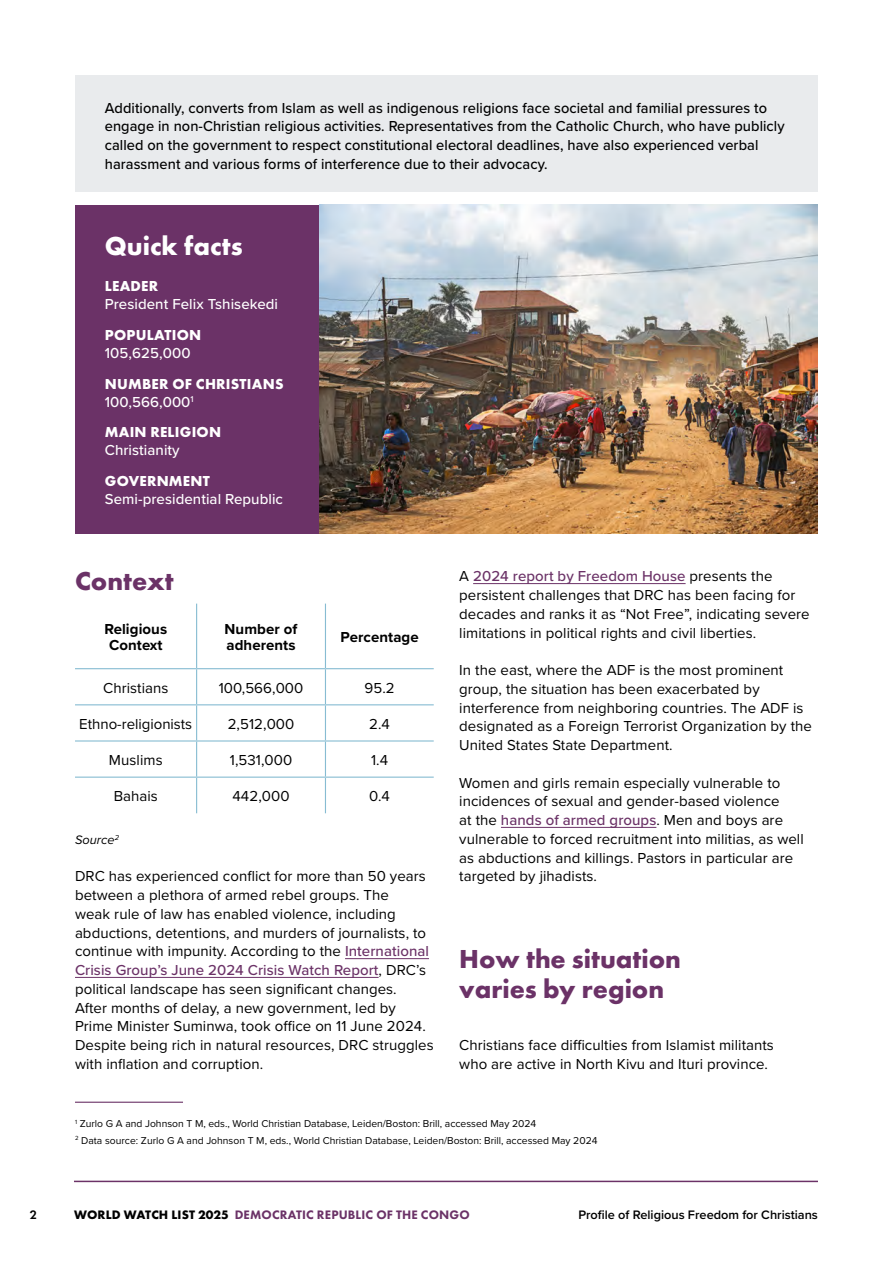
<style>
.page{position:relative;width:893px;height:1263px;background:#fff}
.page>*{position:absolute;margin:0;border:0;box-sizing:border-box;transform-origin:0 0}
.t1{font:700 27px/30px "Futura PT";color:#6b3267}
.t2{font:700 27px "Futura PT";color:#fff}
.t3{font:15px/18.8px "Proxima Nova";letter-spacing:.005em;color:#000}
.t4{font:500 15px/18.8px "Proxima Nova";letter-spacing:.005em;color:#000}
.t5{font:500 15px "Proxima Nova";letter-spacing:.005em;color:#fff}
.t6{font:700 15px "Futura PT";letter-spacing:.015em;color:#fff}
.t7{font:700 15px/16.5px "Proxima Nova";letter-spacing:.005em;color:#000;text-align:center}
.t8{font:800 12.75px "Futura PT";letter-spacing:.01em;color:#6b3267}
.t9{font:600 12.75px "Proxima Nova";color:#000}
.t10{font:italic 12.75px "Proxima Nova";letter-spacing:.005em;color:#000}
.t11{font:600 12.75px "Futura PT";color:#000}
.t12{font:10.35px/16.6px "Proxima Nova";color:#000}
.s1{font-weight:500;color:#6b3267}
.s2{font-weight:700;color:#000}
</style>
<div class="page">
<hr style="left:74px;top:1181px;width:744px;height:1px;background:#6b3267">
<div style="left:75px;top:75px;width:743px;height:117px;background:#e9ebed"></div>
<div style="left:75px;top:205px;width:359px;height:329px;background:#6b3267"></div>
<hr style="left:75px;top:1102px;width:108px;height:1px;background:#6b3267">
<hr style="left:345px;top:958px;width:84px;height:1px;background:#6b3267">
<hr style="left:75px;top:977px;width:304px;height:1px;background:#6b3267">
<hr style="left:473px;top:583px;width:213px;height:1px;background:#6b3267">
<hr style="left:501px;top:827px;width:155px;height:1px;background:#6b3267">
<img style="left:320px;top:205px;width:498px;height:329px">
<hr style="left:196px;top:604px;width:1px;height:64px;background:#87bcd2">
<hr style="left:325px;top:604px;width:1px;height:64px;background:#87bcd2">
<hr style="left:75px;top:668px;width:122px;height:1px;background:#87bcd2">
<hr style="left:197px;top:668px;width:128px;height:1px;background:#87bcd2">
<hr style="left:196px;top:669px;width:1px;height:35px;background:#87bcd2">
<hr style="left:325px;top:668px;width:109px;height:1px;background:#87bcd2">
<hr style="left:325px;top:669px;width:1px;height:35px;background:#87bcd2">
<hr style="left:75px;top:704px;width:122px;height:1px;background:#87bcd2">
<hr style="left:197px;top:704px;width:128px;height:1px;background:#87bcd2">
<hr style="left:196px;top:705px;width:1px;height:35px;background:#87bcd2">
<hr style="left:325px;top:704px;width:109px;height:1px;background:#87bcd2">
<hr style="left:325px;top:705px;width:1px;height:35px;background:#87bcd2">
<hr style="left:75px;top:740px;width:122px;height:1px;background:#87bcd2">
<hr style="left:197px;top:740px;width:128px;height:1px;background:#87bcd2">
<hr style="left:196px;top:741px;width:1px;height:35px;background:#87bcd2">
<hr style="left:325px;top:740px;width:109px;height:1px;background:#87bcd2">
<hr style="left:325px;top:741px;width:1px;height:35px;background:#87bcd2">
<hr style="left:75px;top:776px;width:122px;height:2px;background:#87bcd2">
<hr style="left:197px;top:776px;width:128px;height:2px;background:#87bcd2">
<hr style="left:196px;top:778px;width:1px;height:35px;background:#87bcd2">
<hr style="left:325px;top:776px;width:109px;height:2px;background:#87bcd2">
<hr style="left:325px;top:778px;width:1px;height:35px;background:#87bcd2">
<p class="t4" style="left:105px;top:98px;width:681px">Additionally, converts from Islam as well as indigenous religions face societal and familial pressures to engage in non-Christian religious activities. Representatives from the Catholic Church, who have publicly called on the government to respect constitutional electoral deadlines, have also experienced verbal harassment and various forms of interference due to their advocacy.</p>
<h1 class="t2" style="left:105px;top:229px;width:139px">Quick facts</h1>
<p class="t6" style="left:105px;top:276px;width:55px">LEADER</p>
<p class="t5" style="left:105px;top:293px;width:175px">President Felix Tshisekedi</p>
<p class="t6" style="left:105px;top:325px;width:98px">POPULATION</p>
<p class="t5" style="left:105px;top:342px;width:87px">105,625,000</p>
<p class="t6" style="left:105px;top:374px;width:180px">NUMBER OF CHRISTIANS</p>
<p class="t5" style="left:105px;top:390px;width:90px">100,566,000<sup>1</sup></p>
<p class="t6" style="left:105px;top:423px;width:118px">MAIN RELIGION</p>
<p class="t5" style="left:105px;top:439px;width:76px">Christianity</p>
<p class="t6" style="left:105px;top:471px;width:107px">GOVERNMENT</p>
<p class="t5" style="left:105px;top:488px;width:180px">Semi-presidential Republic</p>
<h1 class="t1" style="left:75px;top:565px;width:100px">Context</h1>
<p class="t7" style="left:104px;top:620px;width:64px">Religious<br>Context</p>
<p class="t7" style="left:225px;top:620px;width:74px;text-align:left">Number of adherents</p>
<p class="t7" style="left:340px;top:628px;width:80px">Percentage</p>
<p class="t3" style="left:103px;top:678px;width:67px">Christians</p>
<p class="t3" style="left:219px;top:678px;width:86px">100,566,000</p>
<p class="t3" style="left:364px;top:678px;width:32px">95.2</p>
<p class="t3" style="left:79px;top:714px;width:115px">Ethno-religionists</p>
<p class="t3" style="left:228px;top:714px;width:68px">2,512,000</p>
<p class="t3" style="left:369px;top:714px;width:22px">2.4</p>
<p class="t3" style="left:109px;top:750px;width:55px">Muslims</p>
<p class="t3" style="left:230px;top:750px;width:64px">1,531,000</p>
<p class="t3" style="left:371px;top:750px;width:19px">1.4</p>
<p class="t3" style="left:114px;top:786px;width:46px">Bahais</p>
<p class="t3" style="left:233px;top:786px;width:59px">442,000</p>
<p class="t3" style="left:369px;top:786px;width:22px">0.4</p>
<p class="t10" style="left:75px;top:830px;width:46px">Source<sup>2</sup></p>
<p class="t3" style="left:75px;top:866px;width:360px">DRC has experienced conflict for more than 50 years between a plethora of armed rebel groups. The<br>weak rule of law has enabled violence, including abductions, detentions, and murders of journalists, to continue with impunity. According to the <span class="s1">International Crisis Group’s June 2024 Crisis Watch Report</span>, DRC’s political landscape has seen significant changes.<br>After months of delay, a new government, led by Prime Minister Suminwa, took office on 11 June 2024.<br>Despite being rich in natural resources, DRC struggles with inflation and corruption.</p>
<p class="t3" style="left:459px;top:566px;width:352px">A <span class="s1">2024 report by Freedom House</span> presents the persistent challenges that DRC has been facing for decades and ranks it as “Not Free”, indicating severe limitations in political rights and civil liberties.</p>
<p class="t3" style="left:459px;top:660px;width:354px">In the east, where the ADF is the most prominent group, the situation has been exacerbated by interference from neighboring countries. The ADF is designated as a Foreign Terrorist Organization by the United States State Department.</p>
<p class="t3" style="left:459px;top:772px;width:346px">Women and girls remain especially vulnerable to incidences of sexual and gender-based violence<br>at the <span class="s1">hands of armed groups</span>. Men and boys are vulnerable to forced recruitment into militias, as well as abductions and killings. Pastors in particular are targeted by jihadists.</p>
<h1 class="t1" style="left:459px;top:943px;width:223px">How the situation varies by region</h1>
<p class="t3" style="left:459px;top:1035px;width:316px">Christians face difficulties from Islamist militants who are active in North Kivu and Ituri province.</p>
<p class="t12" style="left:75px;top:1115px;width:524px"><sup>1</sup> Zurlo G A and Johnson T M, eds., World Christian Database, Leiden/Boston: Brill, accessed May 2024<br><sup>2</sup> Data source: Zurlo G A and Johnson T M, eds., World Christian Database, Leiden/Boston: Brill, accessed May 2024</p>
<p class="t11" style="left:30px;top:1207px;width:9px">2</p>
<p class="t8" style="left:74px;top:1207px;width:397px"><span class="s2">WORLD WATCH LIST 2025</span> DEMOCRATIC REPUBLIC OF THE CONGO</p>
<p class="t9" style="left:578px;top:1205px;width:241px">Profile of Religious Freedom for Christians</p>
</div>
